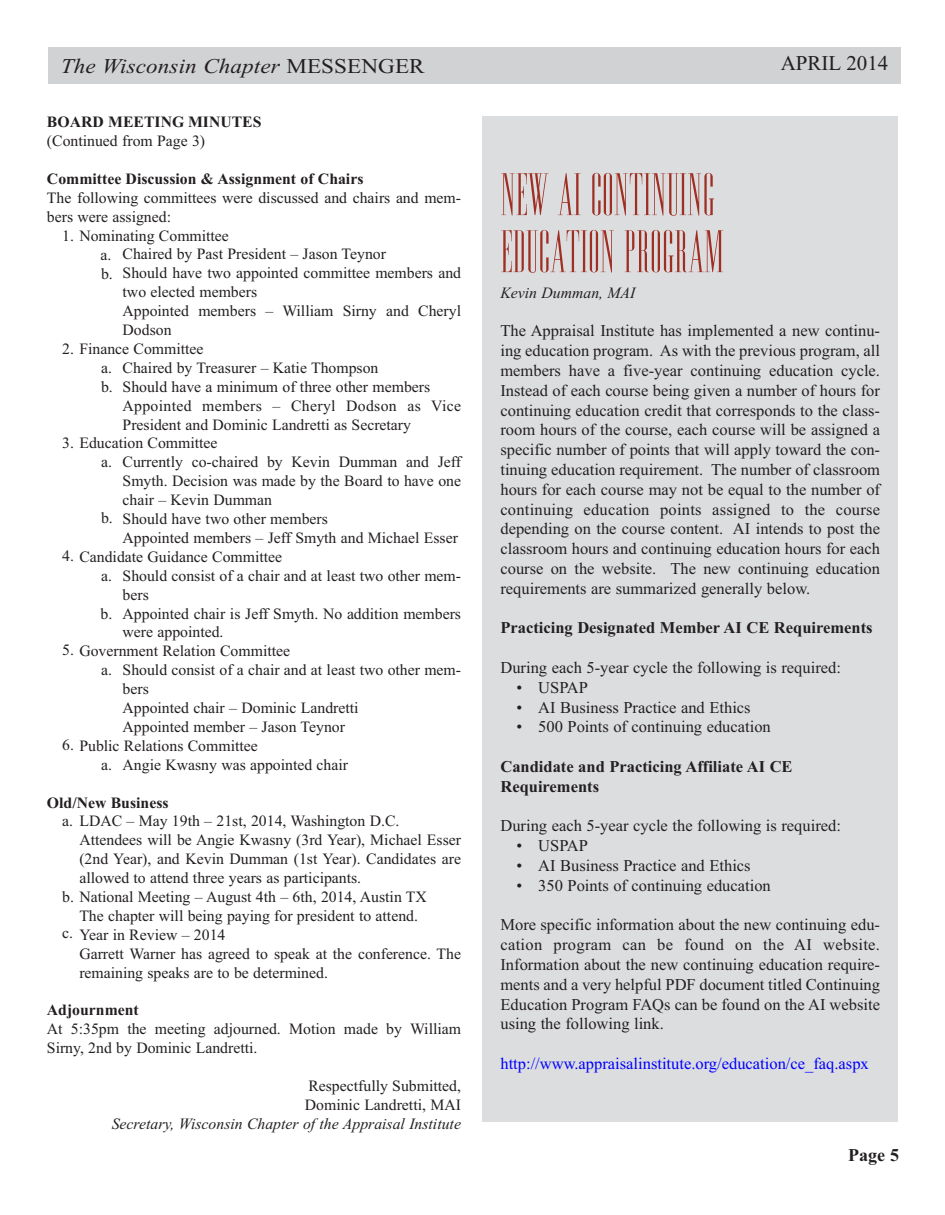
<style>
.page{position:relative;width:945px;height:1215px;background:#fff}
.page>*{position:absolute;margin:0;border:0;box-sizing:border-box;transform-origin:0 0}
.t1{font:54px/57px "Edition";color:#9f2f23}
.t2{font:italic 21px "Times New Roman";letter-spacing:.005em;color:#231f20;scale:1.1 1}
.t3{font:21px "Times New Roman";color:#231f20}
.t4{font:700 18px "Times New Roman";color:#231f20}
.t5{font:16.5px/19.8px "Times New Roman";color:#231f20;text-align:justify}
.t6{font:700 16.5px/19.8px "Times New Roman";color:#231f20}
.t7{font:16.5px "Times New Roman";color:#00f}
.t8{font:15.75px/18.9px "Times New Roman";color:#231f20}
.t9{font:700 15.75px "Times New Roman";color:#231f20}
.t10{font:italic 15.75px "Times New Roman";color:#231f20}
.s1{font-style:normal}
</style>
<div class="page">
<div style="left:48px;top:47px;width:853px;height:36px;background:#d1d2d4"></div>
<div style="left:483px;top:116px;width:415px;height:1006px;background:#dcdddf"></div>
<h2 class="t2" style="left:61px;top:53px;width:332px">The Wisconsin Chapter <span class="s1">MESSENGER</span></h2>
<h2 class="t3" style="left:781px;top:51px;width:109px">APRIL 2014</h2>
<p class="t9" style="left:47px;top:113px;width:216px">BOARD MEETING MINUTES</p>
<p class="t8" style="left:47px;top:131px;width:160px">(Continued from Page 3)</p>
<p class="t9" style="left:47px;top:169px;width:318px">Committee Discussion &amp; Assignment of Chairs</p>
<p class="t8" style="left:47px;top:188px;width:416px">The following committees were discussed and chairs and mem&shy;bers were assigned:</p>
<p class="t8" style="left:123px;top:226px;width:340px;text-indent:-60px">1. Nominating Committee<br>Chaired by Past President – Jason Teynor<br>Should have two appointed committee members and two elected members<br>Appointed members – William Sirny and Cheryl<br>Dodson</p>
<p class="t8" style="left:123px;top:339px;width:340px;text-indent:-60px">2. Finance Committee<br>Chaired by Treasurer – Katie Thompson<br>Should have a minimum of three other members Appointed members – Cheryl Dodson as Vice President and Dominic Landretti as Secretary</p>
<p class="t8" style="left:123px;top:434px;width:340px;text-indent:-60px">3. Education Committee<br>Currently co-chaired by Kevin Dumman and Jeff Smyth. Decision was made by the Board to have one chair – Kevin Dumman<br>Should have two other members<br>Appointed members – Jeff Smyth and Michael Esser</p>
<p class="t8" style="left:123px;top:547px;width:340px;text-indent:-60px">4. Candidate Guidance Committee<br>Should consist of a chair and at least two other mem&shy;bers<br>Appointed chair is Jeff Smyth. No addition members were appointed.</p>
<p class="t8" style="left:123px;top:641px;width:340px;text-indent:-60px">5. Government Relation Committee<br>Should consist of a chair and at least two other mem&shy;bers<br>Appointed chair – Dominic Landretti<br>Appointed member – Jason Teynor</p>
<p class="t8" style="left:123px;top:736px;width:227px;text-indent:-60px">6. Public Relations Committee<br>Angie Kwasny was appointed chair</p>
<p class="t9" style="left:47px;top:793px;width:123px">Old/New Business</p>
<p class="t8" style="left:62px;top:812px;width:339px">a. LDAC – May 19th – 21st, 2014, Washington D.C.</p>
<p class="t8" style="left:79px;top:830px;width:383px">Attendees will be Angie Kwasny (3rd Year), Michael Esser</p>
<p class="t8" style="left:79px;top:849px;width:383px">(2nd Year), and Kevin Dumman (1st Year). Candidates are</p>
<p class="t8" style="left:79px;top:868px;width:283px">allowed to attend three years as participants.</p>
<p class="t8" style="left:62px;top:887px;width:366px">b. National Meeting – August 4th – 6th, 2014, Austin TX</p>
<p class="t8" style="left:79px;top:906px;width:340px">The chapter will being paying for president to attend.</p>
<p class="t8" style="left:62px;top:925px;width:165px">c. Year in Review – 2014</p>
<p class="t8" style="left:79px;top:944px;width:383px">Garrett Warner has agreed to speak at the conference. The</p>
<p class="t8" style="left:79px;top:963px;width:250px">remaining speaks are to be determined.</p>
<p class="t9" style="left:47px;top:1001px;width:93px">Adjournment</p>
<p class="t8" style="left:47px;top:1019px;width:416px">At 5:35pm the meeting adjourned. Motion made by William<br>Sirny, 2nd by Dominic Landretti.</p>
<p class="t8" style="left:305px;top:1076px;width:158px">Respectfully Submitted,<br>Dominic Landretti, MAI</p>
<p class="t10" style="left:112px;top:1114px;width:351px">Secretary, Wisconsin Chapter of the Appraisal Institute</p>
<p class="t8" style="left:100px;top:245px;width:12px">a.</p>
<p class="t8" style="left:101px;top:264px;width:13px">b.</p>
<p class="t8" style="left:101px;top:358px;width:12px">a.</p>
<p class="t8" style="left:101px;top:377px;width:13px">b.</p>
<p class="t8" style="left:101px;top:452px;width:12px">a.</p>
<p class="t8" style="left:101px;top:508px;width:13px">b.</p>
<p class="t8" style="left:101px;top:566px;width:12px">a.</p>
<p class="t8" style="left:100px;top:604px;width:13px">b.</p>
<p class="t8" style="left:101px;top:660px;width:12px">a.</p>
<p class="t8" style="left:101px;top:755px;width:12px">a.</p>
<h1 class="t1" style="left:500px;top:168px;width:225px">NEW AI CONTINUING<br>EDUCATION PROGRAM</h1>
<p class="t10" style="left:500px;top:283px;width:137px">Kevin Dumman, MAI</p>
<p class="t5" style="left:500px;top:321px;width:381px">The Appraisal Institute has implemented a new continu&shy;ing education program. As with the previous program, all members have a five-year continuing education cycle.<br>Instead of each course being given a number of hours for continuing education credit that corresponds to the class&shy;room hours of the course, each course will be assigned a specific number of points that will apply toward the con&shy;tinuing education requirement. The number of classroom hours for each course may not be equal to the number of continuing education points assigned to the course depending on the course content. AI intends to post the classroom hours and continuing education hours for each course on the website. The new continuing education requirements are summarized generally below.</p>
<p class="t6" style="left:500px;top:618px;width:374px">Practicing Designated Member AI CE Requirements</p>
<p class="t5" style="left:500px;top:657px;width:342px">During each 5-year cycle the following is required:</p>
<p class="t5" style="left:517px;top:677px;width:73px">• USPAP</p>
<p class="t5" style="left:517px;top:697px;width:236px">• AI Business Practice and Ethics</p>
<p class="t5" style="left:517px;top:717px;width:256px">• 500 Points of continuing education</p>
<p class="t6" style="left:500px;top:756px;width:294px">Candidate and Practicing Affiliate AI CE<br>Requirements</p>
<p class="t5" style="left:500px;top:816px;width:342px">During each 5-year cycle the following is required:</p>
<p class="t5" style="left:517px;top:836px;width:73px">• USPAP</p>
<p class="t5" style="left:517px;top:855px;width:236px">• AI Business Practice and Ethics</p>
<p class="t5" style="left:517px;top:875px;width:256px">• 350 Points of continuing education</p>
<p class="t5" style="left:500px;top:915px;width:381px">More specific information about the new continuing edu&shy;cation program can be found on the AI website.<br>Information about the new continuing education require&shy;ments and a very helpful PDF document titled Continuing Education Program FAQs can be found on the AI website using the following link.</p>
<p class="t7" style="left:500px;top:1054px;width:370px">http://www.appraisalinstitute.org/education/ce_faq.aspx</p>
<p class="t4" style="left:848px;top:1145px;width:52px">Page 5</p>
</div>
